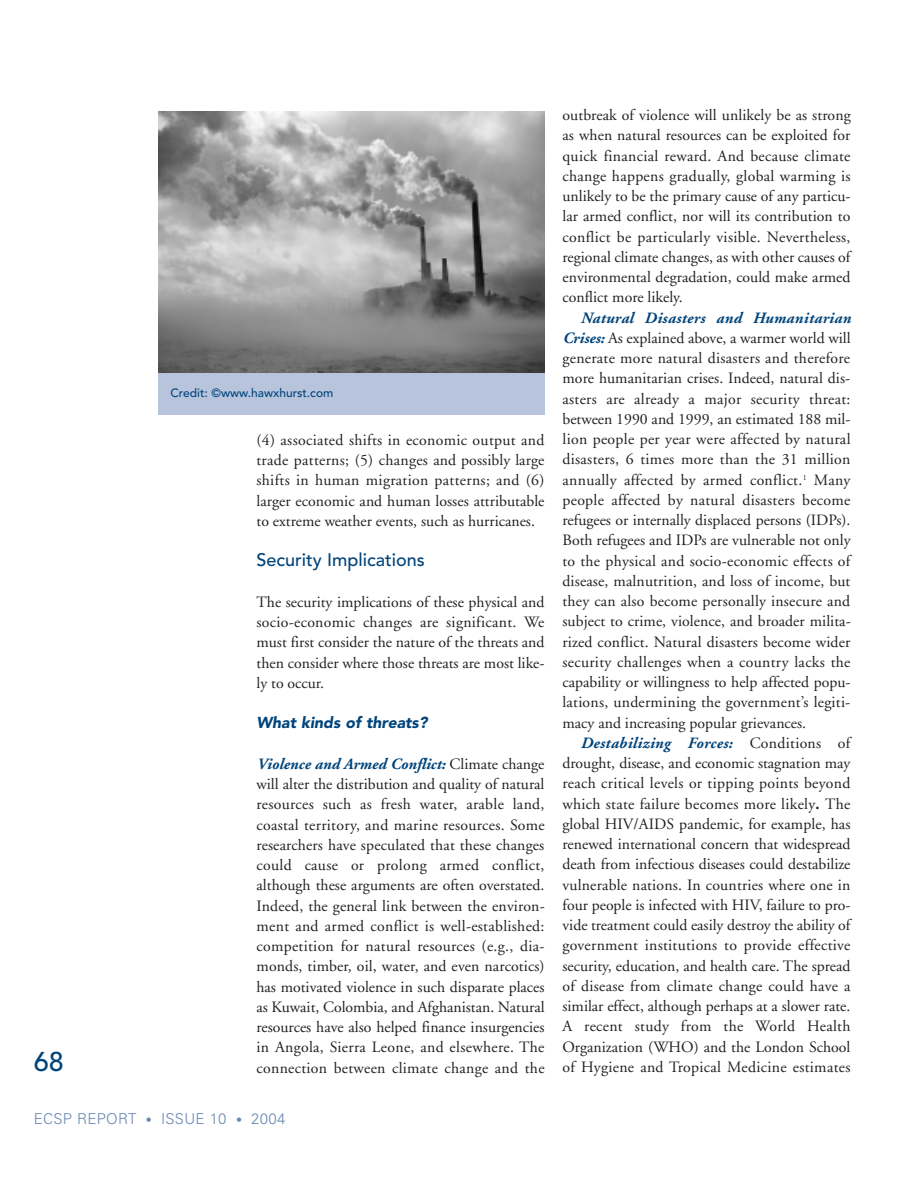
<style>
.page{position:relative;width:918px;height:1188px;background:#fff}
.page>*{position:absolute;margin:0;border:0;box-sizing:border-box;transform-origin:0 0}
.t1{font:500 27px "Avenir";color:#00447b}
.t2{font:500 18px "Avenir";color:#00447b}
.t3{font:15.75px/20.2px "Adobe Garamond";color:#231f20;text-align:justify}
.t4{font:italic 900 15.75px "Avenir";color:#00447b}
.t5{font:300 15px "Univers";letter-spacing:.015em;color:#6988b2}
.t6{font:500 12px "Avenir";color:#00447b}
.s1{font-weight:700;font-style:italic;color:#00447b}
.s2{font-size:12px}
.s3{font-weight:700}
</style>
<div class="page">
<img style="left:158px;top:111px;width:387px;height:263px">
<div style="left:158px;top:374px;width:387px;height:42px;background:#b8c4dc"></div>
<h1 class="t1" style="left:34px;top:1051px;width:32px">68</h1>
<p class="t6" style="left:170px;top:388px;width:164px">Credit: ©www.hawxhurst.com</p>
<p class="t3" style="left:256px;top:431px;width:290px">(4) associated shifts in economic output and trade patterns; (5) changes and possibly large shifts in human migration patterns; and (6) larger economic and human losses attributable to extreme weather events, such as hurricanes.</p>
<p class="t2" style="left:256px;top:553px;width:170px">Security Implications</p>
<p class="t3" style="left:256px;top:593px;width:290px">The security implications of these physical and socio-economic changes are significant. We must first consider the nature of the threats and then consider where those threats are most like&shy;ly to occur.</p>
<p class="t4" style="left:256px;top:716px;width:173px">What kinds of threats?</p>
<p class="t3" style="left:256px;top:755px;width:290px"><span class="s1">Violence and Armed Conflict:</span> Climate change will alter the distribution and quality of natural resources such as fresh water, arable land, coastal territory, and marine resources. Some researchers have speculated that these changes could cause or prolong armed conflict, although these arguments are often overstated.<br>Indeed, the general link between the environ&shy;ment and armed conflict is well-established: competition for natural resources (e.g., dia&shy;monds, timber, oil, water, and even narcotics) has motivated violence in such disparate places as Kuwait, Colombia, and Afghanistan. Natural resources have also helped finance insurgencies in Angola, Sierra Leone, and elsewhere. The connection between climate change and the</p>
<p class="t5" style="left:34px;top:1113px;width:253px">ECSP REPORT <span class="s2">•</span> ISSUE 10 <span class="s2">•</span> 2004</p>
<p class="t3" style="left:562px;top:106px;width:290px">outbreak of violence will unlikely be as strong as when natural resources can be exploited for quick financial reward. And because climate change happens gradually, global warming is unlikely to be the primary cause of any particu&shy;lar armed conflict, nor will its contribution to conflict be particularly visible. Nevertheless, regional climate changes, as with other causes of environmental degradation, could make armed conflict more likely.</p>
<p class="t3" style="left:562px;top:309px;width:290px;text-indent:18px"><span class="s1">Natural Disasters and Humanitarian Crises:</span> As explained above, a warmer world will generate more natural disasters and therefore more humanitarian crises. Indeed, natural dis&shy;asters are already a major security threat: between 1990 and 1999, an estimated 188 mil&shy;lion people per year were affected by natural disasters, 6 times more than the 31 million annually affected by armed conflict.<sup>1</sup> Many people affected by natural disasters become refugees or internally displaced persons (IDPs).<br>Both refugees and IDPs are vulnerable not only to the physical and socio-economic effects of disease, malnutrition, and loss of income, but they can also become personally insecure and subject to crime, violence, and broader milita&shy;rized conflict. Natural disasters become wider security challenges when a country lacks the capability or willingness to help affected popu&shy;lations, undermining the government’s legiti&shy;macy and increasing popular grievances.</p>
<p class="t3" style="left:562px;top:734px;width:290px;text-indent:18px"><span class="s1">Destabilizing Forces:</span> Conditions of drought, disease, and economic stagnation may reach critical levels or tipping points beyond which state failure becomes more likely<span class="s3">.</span> The global HIV/AIDS pandemic, for example, has renewed international concern that widespread death from infectious diseases could destabilize vulnerable nations. In countries where one in four people is infected with HIV, failure to pro&shy;vide treatment could easily destroy the ability of government institutions to provide effective security, education, and health care. The spread of disease from climate change could have a similar effect, although perhaps at a slower rate.<br>A recent study from the World Health Organization (WHO) and the London School of Hygiene and Tropical Medicine estimates</p>
</div>
